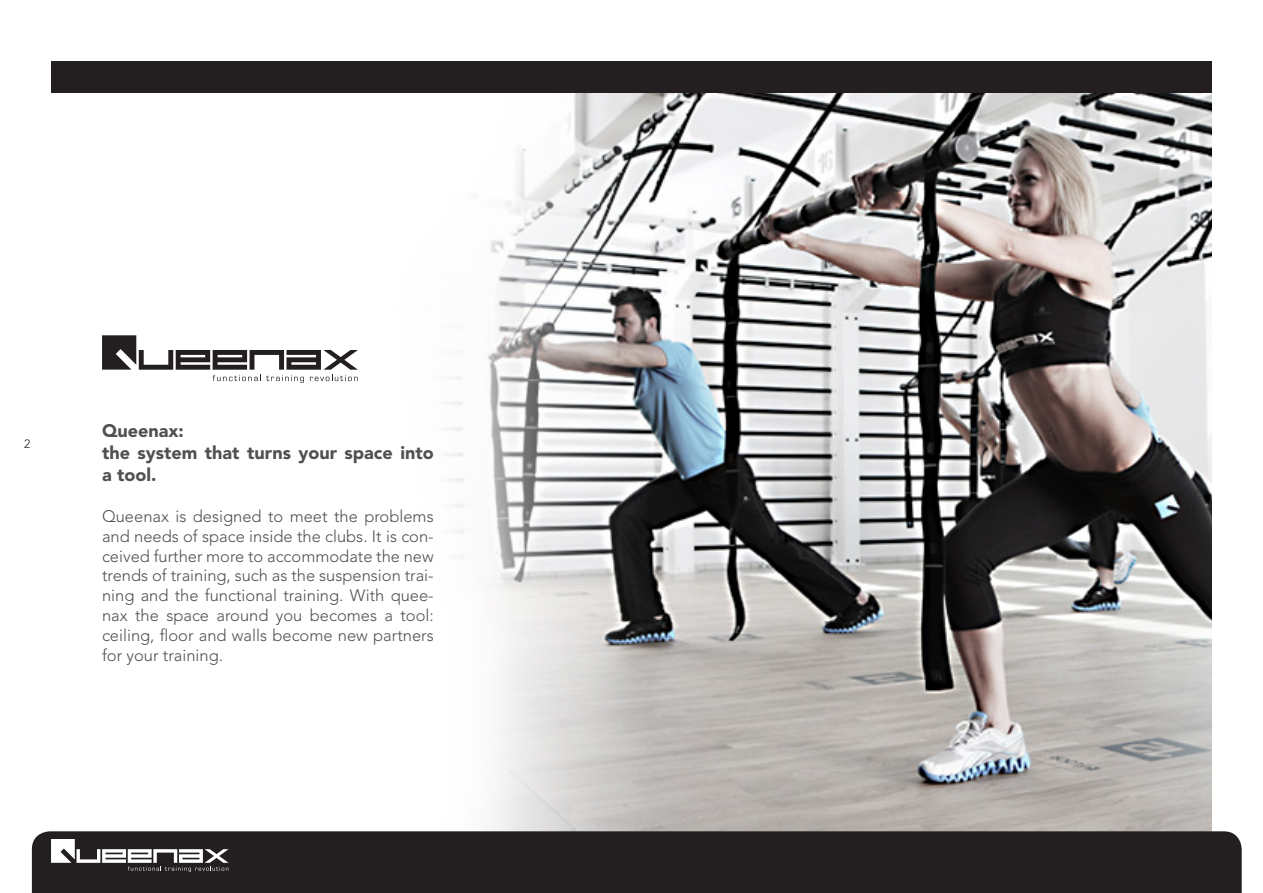
<style>
.page{position:relative;width:1263px;height:893px;background:#fff}
.page>*{position:absolute;margin:0;border:0;box-sizing:border-box;transform-origin:0 0}
.t1{font:900 18px/21.6px "Avenir LT Std";color:#4f5151}
.t2{font:300 16.5px/19.8px "Avenir LT Std";color:#4f5151;text-align:justify}
.t3{font:300 12px "Avenir LT Std";color:#231f20}
</style>
<div class="page">
<img style="left:447px;top:93px;width:765px;height:738px">
<div style="left:32px;top:831px;width:1210px;height:62px;background:#231f20"></div>
<div style="left:51px;top:62px;width:1161px;height:31px;background:#231f20"></div>
<svg style="left:51px;top:839px;width:177px;height:33px"></svg>
<svg style="left:102px;top:335px;width:256px;height:48px"></svg>
<p class="t3" style="left:24px;top:437px;width:8px">2</p>
<p class="t1" style="left:102px;top:420px;width:333px">Queenax:<br>the system that turns your space into a tool.</p>
<p class="t2" style="left:102px;top:506px;width:333px">Queenax is designed to meet the problems and needs of space inside the clubs. It is con&shy;ceived further more to accommodate the new trends of training, such as the suspension trai&shy;ning and the functional training. With quee&shy;nax the space around you becomes a tool: ceiling, floor and walls become new partners for your training.</p>
</div>
